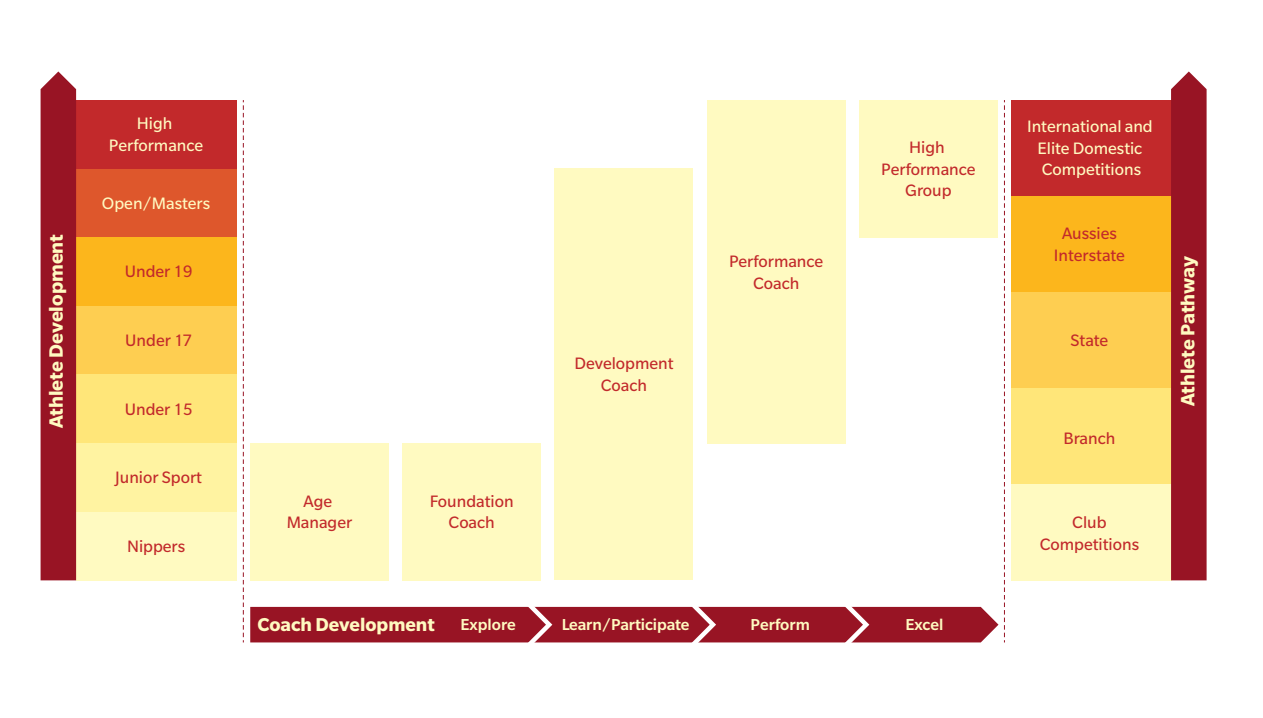
<style>
.page{position:relative;width:1263px;height:718px;background:#fff}
.page>*{position:absolute;margin:0;border:0;box-sizing:border-box;transform-origin:0 0}
.t1{font:700 21px "Slate Std";color:#fffac1}
.t2{font:700 20.25px "Slate Std";color:#fffac1}
.t3{font:18px/21.6px "Slate Std";color:#c2292b;text-align:center}
.t4{font:18px/21.6px "Slate Std";color:#fffac1;text-align:center}
.t5{font:500 17.25px "Slate Std";letter-spacing:-.005em;color:#fffac1}
</style>
<div class="page">
<div style="left:1011px;top:100px;width:161px;height:96px;background:#c2292b"></div>
<div style="left:1011px;top:196px;width:161px;height:96px;background:#fcb61c"></div>
<div style="left:1011px;top:292px;width:161px;height:96px;background:#fece51"></div>
<div style="left:1011px;top:388px;width:161px;height:96px;background:#ffe679"></div>
<div style="left:1011px;top:484px;width:161px;height:96px;background:#fffac1"></div>
<div style="left:1171px;top:71px;width:35px;height:509px;background:#981424"></div>
<div style="left:250px;top:443px;width:139px;height:137px;background:#fffac1"></div>
<div style="left:402px;top:443px;width:139px;height:137px;background:#fffac1"></div>
<div style="left:555px;top:168px;width:138px;height:412px;background:#fffac1"></div>
<div style="left:707px;top:100px;width:138px;height:344px;background:#fffac1"></div>
<div style="left:859px;top:100px;width:139px;height:137px;background:#fffac1"></div>
<svg style="left:250px;top:606px;width:748px;height:37px;background:#9f2534"></svg>
<div style="left:76px;top:100px;width:160px;height:69px;background:#c2292b"></div>
<div style="left:76px;top:169px;width:160px;height:68px;background:#de572c"></div>
<div style="left:76px;top:237px;width:160px;height:69px;background:#fcb61c"></div>
<div style="left:76px;top:306px;width:160px;height:68px;background:#fece51"></div>
<div style="left:76px;top:374px;width:160px;height:69px;background:#ffe679"></div>
<div style="left:76px;top:443px;width:160px;height:68px;background:#fff3a1"></div>
<div style="left:76px;top:511px;width:160px;height:69px;background:#fffac1"></div>
<div style="left:41px;top:71px;width:35px;height:509px;background:#981424"></div>
<svg style="left:243px;top:100px;width:1px;height:542px"></svg>
<svg style="left:1004px;top:100px;width:1px;height:542px"></svg>
<p class="t1" style="left:45px;top:428px;width:196px;rotate:-90deg">Athlete Development</p>
<p class="t4" style="left:109px;top:113px;width:96px">High<br>Performance</p>
<p class="t4" style="left:102px;top:192px;width:110px">Open/Masters</p>
<p class="t3" style="left:125px;top:260px;width:69px">Under 19</p>
<p class="t3" style="left:125px;top:329px;width:68px">Under 17</p>
<p class="t3" style="left:125px;top:398px;width:69px">Under 15</p>
<p class="t3" style="left:115px;top:466px;width:88px">Junior Sport</p>
<p class="t3" style="left:127px;top:535px;width:60px">Nippers</p>
<p class="t3" style="left:287px;top:490px;width:67px">Age<br>Manager</p>
<p class="t3" style="left:430px;top:490px;width:85px">Foundation<br>Coach</p>
<p class="t3" style="left:574px;top:352px;width:101px">Development<br>Coach</p>
<p class="t3" style="left:729px;top:250px;width:96px">Performance<br>Coach</p>
<p class="t3" style="left:881px;top:136px;width:96px">High<br>Performance<br>Group</p>
<p class="t2" style="left:257px;top:613px;width:179px">Coach Development</p>
<p class="t5" style="left:460px;top:615px;width:57px">Explore</p>
<p class="t5" style="left:562px;top:615px;width:129px">Learn/Participate</p>
<p class="t5" style="left:751px;top:615px;width:61px">Perform</p>
<p class="t5" style="left:905px;top:615px;width:39px">Excel</p>
<p class="t4" style="left:1027px;top:115px;width:127px">International and<br>Elite Domestic<br>Competitions</p>
<p class="t3" style="left:1054px;top:222px;width:73px">Aussies<br>Interstate</p>
<p class="t3" style="left:1070px;top:329px;width:39px">State</p>
<p class="t3" style="left:1063px;top:427px;width:53px">Branch</p>
<p class="t3" style="left:1040px;top:511px;width:101px">Club<br>Competitions</p>
<p class="t1" style="left:1176px;top:406px;width:152px;rotate:-90deg">Athlete Pathway</p>
</div>
